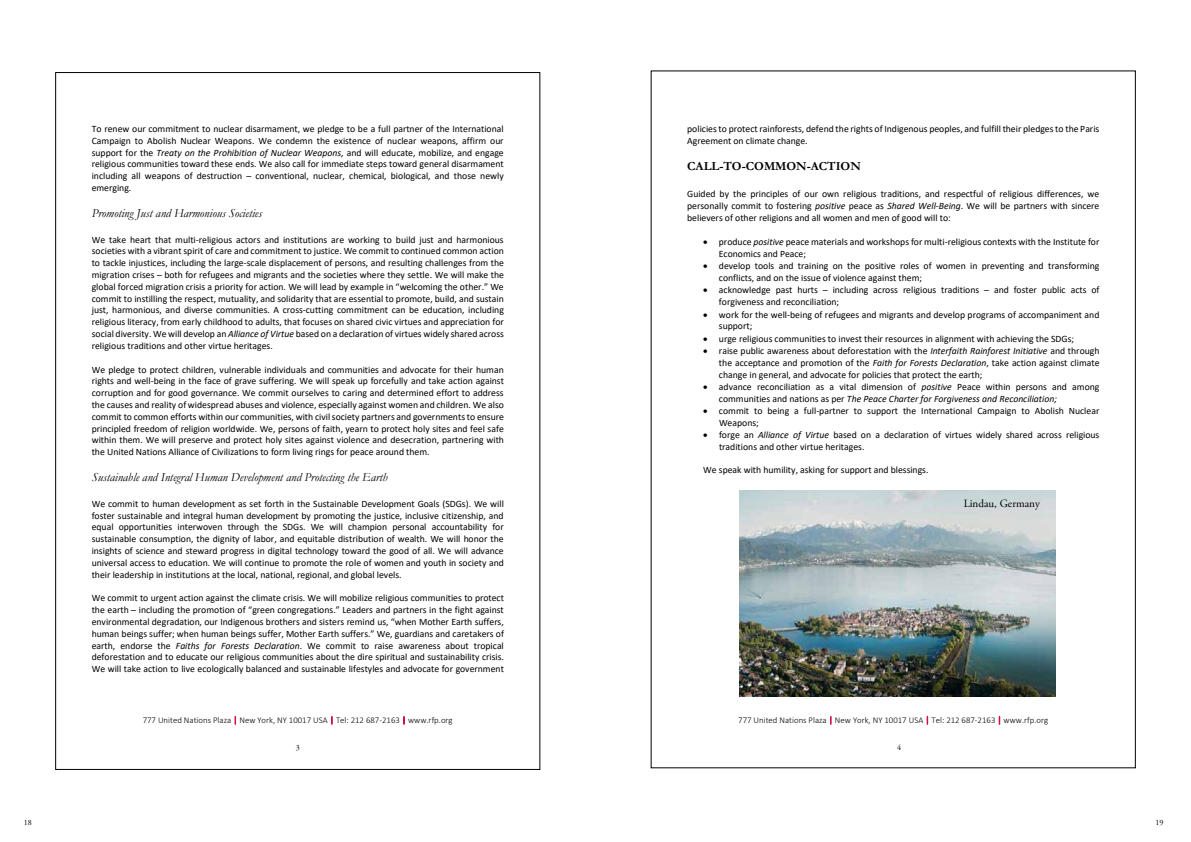
<style>
.page{position:relative;width:1191px;height:842px;background:#fff}
.page>*{position:absolute;margin:0;border:0;box-sizing:border-box;transform-origin:0 0}
.t1{font:italic 12.4px "Garamond";color:#000}
.t2{font:700 12.4px "Garamond";color:#000}
.t3{font:11.1px "Adobe Garamond Pro";color:#000}
.t4{font:9.7px/11.8px "Calibri";color:#000}
.t5{font:300 8.8px "Calibri";color:#000}
.t6{font:8px "Adobe Garamond Pro";color:#000}
.s1{font-style:italic}
.s2{color:#ce1141}
.s3{font-family:"Times New Roman";font-weight:400;font-size:10.6px;color:#fff}
</style>
<div class="page">
<img style="left:739px;top:491px;width:316px;height:206px">
<p class="t4" style="left:92px;top:123px;width:413px;text-align:justify">To renew our commitment to nuclear disarmament, we pledge to be a full partner of the International Campaign to Abolish Nuclear Weapons. We condemn the existence of nuclear weapons, affirm our support for the <span class="s1">Treaty on the Prohibition of Nuclear Weapons,</span> and will educate, mobilize, and engage religious communities toward these ends. We also call for immediate steps toward general disarmament including all weapons of destruction – conventional, nuclear, chemical, biological, and those newly emerging.</p>
<p class="t1" style="left:92px;top:205px;width:172px">Promoting Just and Harmonious Societies</p>
<p class="t4" style="left:92px;top:233px;width:414px;text-align:justify">We take heart that multi-religious actors and institutions are working to build just and harmonious societies with a vibrant spirit of care and commitment to justice. We commit to continued common action to tackle injustices, including the large-scale displacement of persons, and resulting challenges from the migration crises – both for refugees and migrants and the societies where they settle. We will make the global forced migration crisis a priority for action. We will lead by example in “welcoming the other.” We commit to instilling the respect, mutuality, and solidarity that are essential to promote, build, and sustain just, harmonious, and diverse communities. A cross-cutting commitment can be education, including religious literacy, from early childhood to adults, that focuses on shared civic virtues and appreciation for social diversity. We will develop an <span class="s1">Alliance of Virtue</span> based on a declaration of virtues widely shared across religious traditions and other virtue heritages.</p>
<p class="t4" style="left:92px;top:363px;width:414px;text-align:justify">We pledge to protect children, vulnerable individuals and communities and advocate for their human rights and well-being in the face of grave suffering. We will speak up forcefully and take action against corruption and for good governance. We commit ourselves to caring and determined effort to address the causes and reality of widespread abuses and violence, especially against women and children. We also commit to common efforts within our communities, with civil society partners and governments to ensure principled freedom of religion worldwide. We, persons of faith, yearn to protect holy sites and feel safe within them. We will preserve and protect holy sites against violence and desecration, partnering with the United Nations Alliance of Civilizations to form living rings for peace around them.</p>
<p class="t1" style="left:92px;top:469px;width:297px">Sustainable and Integral Human Development and Protecting the Earth</p>
<p class="t4" style="left:92px;top:497px;width:414px;text-align:justify">We commit to human development as set forth in the Sustainable Development Goals (SDGs). We will foster sustainable and integral human development by promoting the justice, inclusive citizenship, and equal opportunities interwoven through the SDGs. We will champion personal accountability for sustainable consumption, the dignity of labor, and equitable distribution of wealth. We will honor the insights of science and steward progress in digital technology toward the good of all. We will advance universal access to education. We will continue to promote the role of women and youth in society and their leadership in institutions at the local, national, regional, and global levels.</p>
<p class="t4" style="left:92px;top:592px;width:414px;text-align:justify">We commit to urgent action against the climate crisis. We will mobilize religious communities to protect the earth – including the promotion of “green congregations.” Leaders and partners in the fight against environmental degradation, our Indigenous brothers and sisters remind us, “when Mother Earth suffers, human beings suffer; when human beings suffer, Mother Earth suffers.” We, guardians and caretakers of earth, endorse the <span class="s1">Faiths for Forests Declaration</span>. We commit to raise awareness about tropical deforestation and to educate our religious communities about the dire spiritual and sustainability crisis.<br>We will take action to live ecologically balanced and sustainable lifestyles and advocate for government</p>
<p class="t5" style="left:143px;top:714px;width:311px">777 United Nations Plaza <span class="s2">|</span> New York, NY 10017 USA <span class="s2">|</span> Tel: 212 687-2163 <span class="s2">|</span> www.rfp.org</p>
<p class="t4" style="left:687px;top:123px;width:414px">policies to protect rainforests, defend the rights of Indigenous peoples, and fulfill their pledges to the Paris<br>Agreement on climate change.</p>
<p class="t2" style="left:687px;top:157px;width:194px">CALL-TO-COMMON-ACTION <span class="s3">10y</span></p>
<p class="t4" style="left:687px;top:188px;width:414px;text-align:justify">Guided by the principles of our own religious traditions, and respectful of religious differences, we personally commit to fostering <span class="s1">positive</span> peace as <span class="s1">Shared Well-Being</span>. We will be partners with sincere believers of other religions and all women and men of good will to:</p>
<p class="t4" style="left:719px;top:236px;width:382px;text-indent:-16px">• produce <span class="s1">positive</span> peace materials and workshops for multi-religious contexts with the Institute for<br>Economics and Peace;</p>
<p class="t4" style="left:719px;top:260px;width:382px;text-indent:-16px">• develop tools and training on the positive roles of women in preventing and transforming conflicts, and on the issue of violence against them;</p>
<p class="t4" style="left:719px;top:284px;width:382px;text-indent:-16px">• acknowledge past hurts – including across religious traditions – and foster public acts of forgiveness and reconciliation;</p>
<p class="t4" style="left:719px;top:308px;width:382px;text-indent:-16px">• work for the well-being of refugees and migrants and develop programs of accompaniment and support;</p>
<p class="t4" style="left:703px;top:332px;width:372px">• urge religious communities to invest their resources in alignment with achieving the SDGs;</p>
<p class="t4" style="left:719px;top:345px;width:382px;text-align:justify;text-indent:-16px">• raise public awareness about deforestation with the <span class="s1">Interfaith Rainforest Initiative</span> and through the acceptance and promotion of the <span class="s1">Faith for Forests Declaration</span>, take action against climate change in general, and advocate for policies that protect the earth;</p>
<p class="t4" style="left:719px;top:381px;width:382px;text-indent:-16px">• advance reconciliation as a vital dimension of <span class="s1">positive</span> Peace within persons and among communities and nations as per <span class="s1">The Peace Charter for Forgiveness and Reconciliation;</span></p>
<p class="t4" style="left:719px;top:405px;width:382px;text-indent:-16px">• commit to being a full-partner to support the International Campaign to Abolish Nuclear<br>Weapons;</p>
<p class="t4" style="left:719px;top:429px;width:382px;text-indent:-16px">• forge an <span class="s1">Alliance of Virtue</span> based on a declaration of virtues widely shared across religious traditions and other virtue heritages.</p>
<p class="t4" style="left:703px;top:464px;width:227px">We speak with humility, asking for support and blessings.</p>
<p class="t3" style="left:963px;top:497px;width:78px">Lindau, Germany</p>
<p class="t5" style="left:738px;top:714px;width:311px">777 United Nations Plaza <span class="s2">|</span> New York, NY 10017 USA <span class="s2">|</span> Tel: 212 687-2163 <span class="s2">|</span> www.rfp.org</p>
<p class="t6" style="left:296px;top:743px;width:5px">3</p>
<p class="t6" style="left:897px;top:743px;width:5px">4</p>
<p class="t6" style="left:24px;top:818px;width:9px">18</p>
<p class="t6" style="left:1155px;top:818px;width:9px">19</p>
</div>
